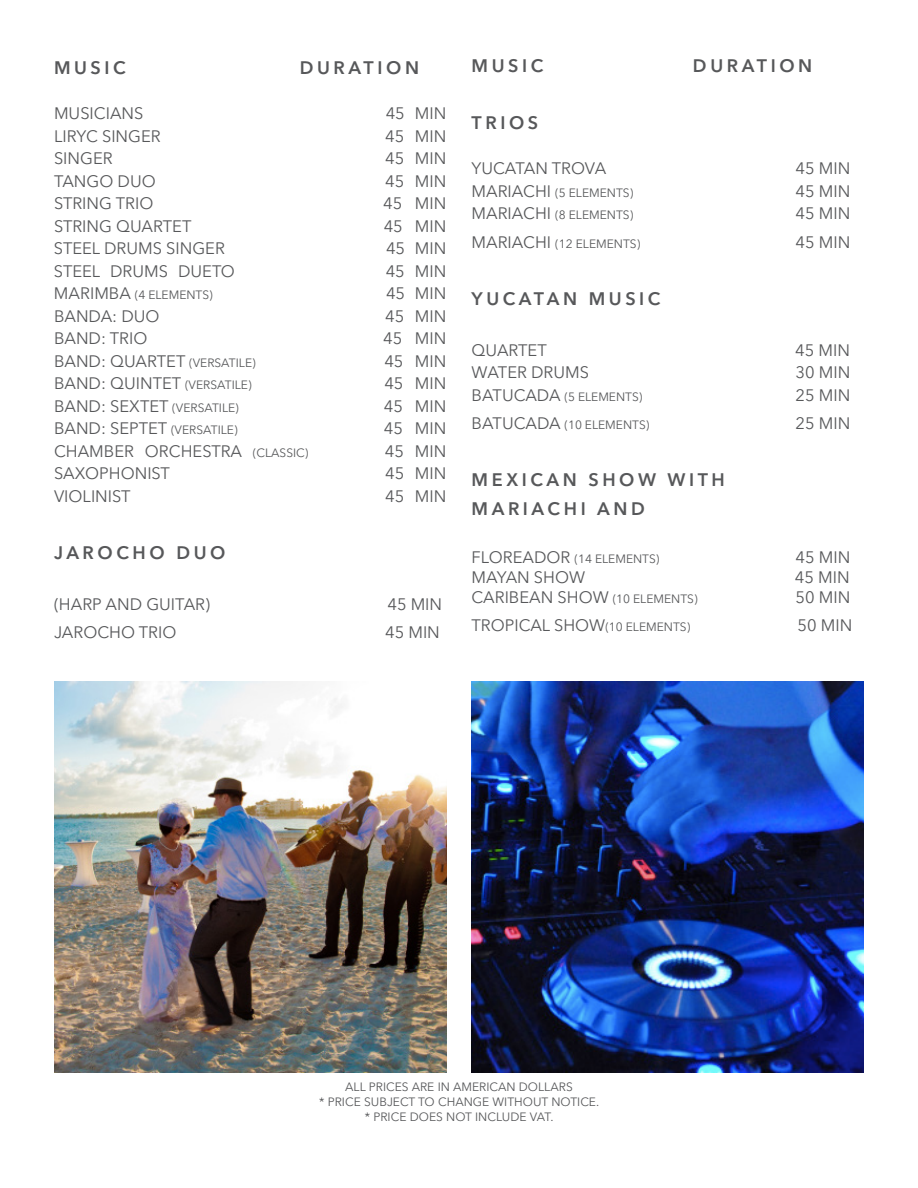
<style>
.page{position:relative;width:918px;height:1188px;background:#fff}
.page>*{position:absolute;margin:0;border:0;box-sizing:border-box;transform-origin:0 0}
.t1{font:600 18px/28.5px "Avenir Next LT Pro";letter-spacing:.2em;color:#57585a}
.t2{font:16.5px "Avenir Next LT Pro";color:#57585a}
.t3{font:12px/15.3px "Avenir Next LT Pro";color:#57585a;text-align:center}
.s1{font-size:16.5px}
.s2{font-size:12px}
</style>
<div class="page">
<img style="left:472px;top:682px;width:392px;height:391px">
<img style="left:54px;top:682px;width:392px;height:391px">
<p class="t1" style="left:54px;top:54px;width:73px">MUSIC</p>
<p class="t1" style="left:300px;top:54px;width:121px">DURATION</p>
<p class="t2" style="left:54px;top:104px;width:91px">MUSICIANS</p>
<p class="t2" style="left:386px;top:104px;width:62px">45 MIN</p>
<p class="t2" style="left:54px;top:126px;width:108px">LIRYC SINGER</p>
<p class="t2" style="left:385px;top:126px;width:63px">45 MIN</p>
<p class="t2" style="left:54px;top:149px;width:60px">SINGER</p>
<p class="t2" style="left:385px;top:149px;width:63px">45 MIN</p>
<p class="t2" style="left:54px;top:171px;width:103px">TANGO DUO</p>
<p class="t2" style="left:385px;top:171px;width:63px">45 MIN</p>
<p class="t2" style="left:54px;top:194px;width:101px">STRING TRIO</p>
<p class="t2" style="left:383px;top:194px;width:65px">45 MIN</p>
<p class="t2" style="left:54px;top:216px;width:139px">STRING QUARTET</p>
<p class="t2" style="left:384px;top:216px;width:64px">45 MIN</p>
<p class="t2" style="left:54px;top:239px;width:172px">STEEL DRUMS SINGER</p>
<p class="t2" style="left:386px;top:239px;width:62px">45 MIN</p>
<p class="t2" style="left:54px;top:261px;width:182px">STEEL DRUMS DUETO</p>
<p class="t2" style="left:386px;top:261px;width:62px">45 MIN</p>
<p class="t3" style="left:54px;top:288px;width:160px"><span class="s1">MARIMBA</span> (4 ELEMENTS)</p>
<p class="t2" style="left:386px;top:284px;width:62px">45 MIN</p>
<p class="t2" style="left:54px;top:306px;width:107px">BANDA: DUO</p>
<p class="t2" style="left:385px;top:306px;width:63px">45 MIN</p>
<p class="t2" style="left:54px;top:329px;width:95px">BAND: TRIO</p>
<p class="t2" style="left:383px;top:329px;width:65px">45 MIN</p>
<p class="t2" style="left:54px;top:351px;width:203px">BAND: QUARTET <span class="s2">(VERSATILE)</span></p>
<p class="t2" style="left:384px;top:351px;width:64px">45 MIN</p>
<p class="t2" style="left:54px;top:374px;width:199px">BAND: QUINTET <span class="s2">(VERSATILE)</span></p>
<p class="t2" style="left:384px;top:374px;width:64px">45 MIN</p>
<p class="t2" style="left:54px;top:396px;width:186px">BAND: SEXTET <span class="s2">(VERSATILE)</span></p>
<p class="t2" style="left:384px;top:396px;width:64px">45 MIN</p>
<p class="t2" style="left:54px;top:419px;width:185px">BAND: SEPTET <span class="s2">(VERSATILE)</span></p>
<p class="t2" style="left:384px;top:419px;width:64px">45 MIN</p>
<p class="t2" style="left:54px;top:441px;width:256px">CHAMBER ORCHESTRA <span class="s2">(CLASSIC)</span></p>
<p class="t2" style="left:385px;top:441px;width:63px">45 MIN</p>
<p class="t2" style="left:54px;top:464px;width:118px">SAXOPHONIST</p>
<p class="t2" style="left:385px;top:464px;width:63px">45 MIN</p>
<p class="t2" style="left:54px;top:486px;width:78px">VIOLINIST</p>
<p class="t2" style="left:385px;top:486px;width:63px">45 MIN</p>
<p class="t1" style="left:54px;top:538px;width:173px">JAROCHO DUO</p>
<p class="t2" style="left:54px;top:594px;width:158px">(HARP AND GUITAR)</p>
<p class="t2" style="left:387px;top:594px;width:56px">45 MIN</p>
<p class="t2" style="left:54px;top:623px;width:124px">JAROCHO TRIO</p>
<p class="t2" style="left:385px;top:623px;width:56px">45 MIN</p>
<p class="t1" style="left:472px;top:51px;width:73px">MUSIC</p>
<p class="t1" style="left:693px;top:51px;width:121px">DURATION</p>
<p class="t1" style="left:472px;top:108px;width:68px">TRIOS</p>
<p class="t2" style="left:472px;top:159px;width:136px">YUCATAN TROVA</p>
<p class="t2" style="left:796px;top:159px;width:56px">45 MIN</p>
<p class="t3" style="left:472px;top:185px;width:163px"><span class="s1">MARIACHI</span> (5 ELEMENTS)</p>
<p class="t2" style="left:796px;top:181px;width:56px">45 MIN</p>
<p class="t3" style="left:472px;top:207px;width:163px"><span class="s1">MARIACHI</span> (8 ELEMENTS)</p>
<p class="t2" style="left:796px;top:204px;width:56px">45 MIN</p>
<p class="t3" style="left:472px;top:236px;width:170px"><span class="s1">MARIACHI</span> (12 ELEMENTS)</p>
<p class="t2" style="left:796px;top:232px;width:56px">45 MIN</p>
<p class="t1" style="left:472px;top:284px;width:190px">YUCATAN MUSIC</p>
<p class="t2" style="left:472px;top:340px;width:77px">QUARTET</p>
<p class="t2" style="left:795px;top:340px;width:56px">45 MIN</p>
<p class="t2" style="left:472px;top:363px;width:119px">WATER DRUMS</p>
<p class="t2" style="left:796px;top:363px;width:56px">30 MIN</p>
<p class="t3" style="left:472px;top:389px;width:172px"><span class="s1">BATUCADA</span> (5 ELEMENTS)</p>
<p class="t2" style="left:796px;top:385px;width:56px">25 MIN</p>
<p class="t3" style="left:472px;top:417px;width:179px"><span class="s1">BATUCADA</span> (10 ELEMENTS)</p>
<p class="t2" style="left:796px;top:414px;width:56px">25 MIN</p>
<p class="t1" style="left:472px;top:465px;width:255px">MEXICAN SHOW WITH<br>MARIACHI AND</p>
<p class="t3" style="left:472px;top:551px;width:189px"><span class="s1">FLOREADOR</span> (14 ELEMENTS)</p>
<p class="t2" style="left:796px;top:547px;width:56px">45 MIN</p>
<p class="t2" style="left:472px;top:567px;width:115px">MAYAN SHOW</p>
<p class="t2" style="left:795px;top:567px;width:56px">45 MIN</p>
<p class="t2" style="left:472px;top:587px;width:228px">CARIBEAN SHOW <span class="s2">(10 ELEMENTS)</span></p>
<p class="t2" style="left:796px;top:587px;width:56px">50 MIN</p>
<p class="t2" style="left:472px;top:615px;width:220px">TROPICAL SHOW<span class="s2">(10 ELEMENTS)</span></p>
<p class="t2" style="left:798px;top:616px;width:56px">50 MIN</p>
<p class="t3" style="left:319px;top:1079px;width:282px">ALL PRICES ARE IN AMERICAN DOLLARS<br>* PRICE SUBJECT TO CHANGE WITHOUT NOTICE. * PRICE DOES NOT INCLUDE VAT.</p>
</div>
